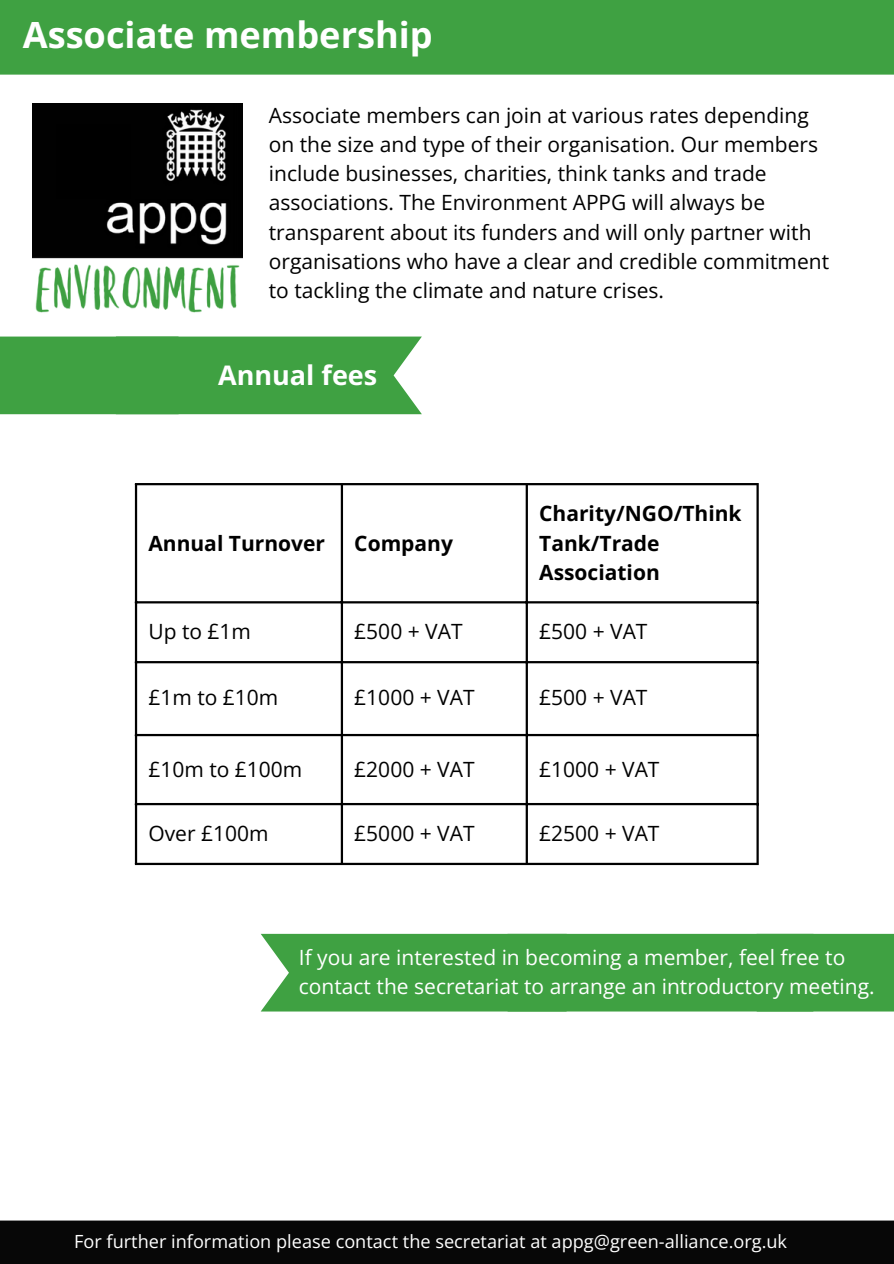
<style>
.page{position:relative;width:894px;height:1264px;background:#fff}
.page>*{position:absolute;margin:0;border:0;box-sizing:border-box;transform-origin:0 0}
.t1{font:700 36.15px "Open Sans";color:#fff}
.t2{font:700 27px "Open Sans";color:#fff}
.t3{font:21px/29.2px "Open Sans";color:#000}
.t4{font:21px/29.2px "Open Sans";color:#fff}
.t5{font:700 21px/29.2px "Open Sans";color:#000}
.t6{font:18.15px "Open Sans";color:#fff}
</style>
<div class="page">
<div style="left:0;top:1220px;width:893px;height:43px;background:#070707"></div>
<div style="left:0;top:0;width:893px;height:75px;background:#3fa142"></div>
<img style="left:32px;top:103px;width:211px;height:210px">
<hr style="left:135px;top:485px;width:2px;height:377px;background:#000">
<hr style="left:341px;top:485px;width:2px;height:377px;background:#000">
<hr style="left:525px;top:485px;width:2px;height:377px;background:#000">
<hr style="left:756px;top:485px;width:2px;height:377px;background:#000">
<hr style="left:135px;top:483px;width:623px;height:2px;background:#000">
<hr style="left:135px;top:601px;width:623px;height:2px;background:#000">
<hr style="left:135px;top:661px;width:623px;height:2px;background:#000">
<hr style="left:135px;top:734px;width:623px;height:2px;background:#000">
<hr style="left:135px;top:803px;width:623px;height:2px;background:#000">
<hr style="left:135px;top:862px;width:623px;height:3px;background:#000">
<div style="left:0;top:336px;width:422px;height:78px;background:#3fa142"></div>
<div style="left:261px;top:933px;width:632px;height:78px;background:#3fa142"></div>
<h1 class="t1" style="left:23px;top:9px;width:411px">Associate membership</h1>
<p class="t3" style="left:269px;top:100px;width:561px">Associate members can join at various rates depending on the size and type of their organisation. Our members include businesses, charities, think tanks and trade associations. The Environment APPG will always be transparent about its funders and will only partner with organisations who have a clear and credible commitment to tackling the climate and nature crises.</p>
<p class="t2" style="left:218px;top:356px;width:161px">Annual fees</p>
<p class="t5" style="left:148px;top:528px;width:178px">Annual Turnover</p>
<p class="t5" style="left:354px;top:528px;width:100px">Company</p>
<p class="t5" style="left:539px;top:498px;width:204px">Charity/NGO/Think<br>Tank/Trade<br>Association</p>
<p class="t3" style="left:148px;top:616px;width:104px">Up to £1m</p>
<p class="t3" style="left:354px;top:616px;width:110px">£500 + VAT</p>
<p class="t3" style="left:539px;top:616px;width:110px">£500 + VAT</p>
<p class="t3" style="left:148px;top:682px;width:131px">£1m to £10m</p>
<p class="t3" style="left:354px;top:682px;width:122px">£1000 + VAT</p>
<p class="t3" style="left:539px;top:682px;width:110px">£500 + VAT</p>
<p class="t3" style="left:148px;top:754px;width:155px">£10m to £100m</p>
<p class="t3" style="left:354px;top:754px;width:122px">£2000 + VAT</p>
<p class="t3" style="left:539px;top:754px;width:122px">£1000 + VAT</p>
<p class="t3" style="left:148px;top:818px;width:122px">Over £100m</p>
<p class="t3" style="left:354px;top:818px;width:122px">£5000 + VAT</p>
<p class="t3" style="left:539px;top:818px;width:122px">£2500 + VAT</p>
<p class="t4" style="left:299px;top:942px;width:577px">If you are interested in becoming a member, feel free to contact the secretariat to arrange an introductory meeting.</p>
<p class="t6" style="left:74px;top:1228px;width:714px">For further information please contact the secretariat at appg@green-alliance.org.uk</p>
</div>
